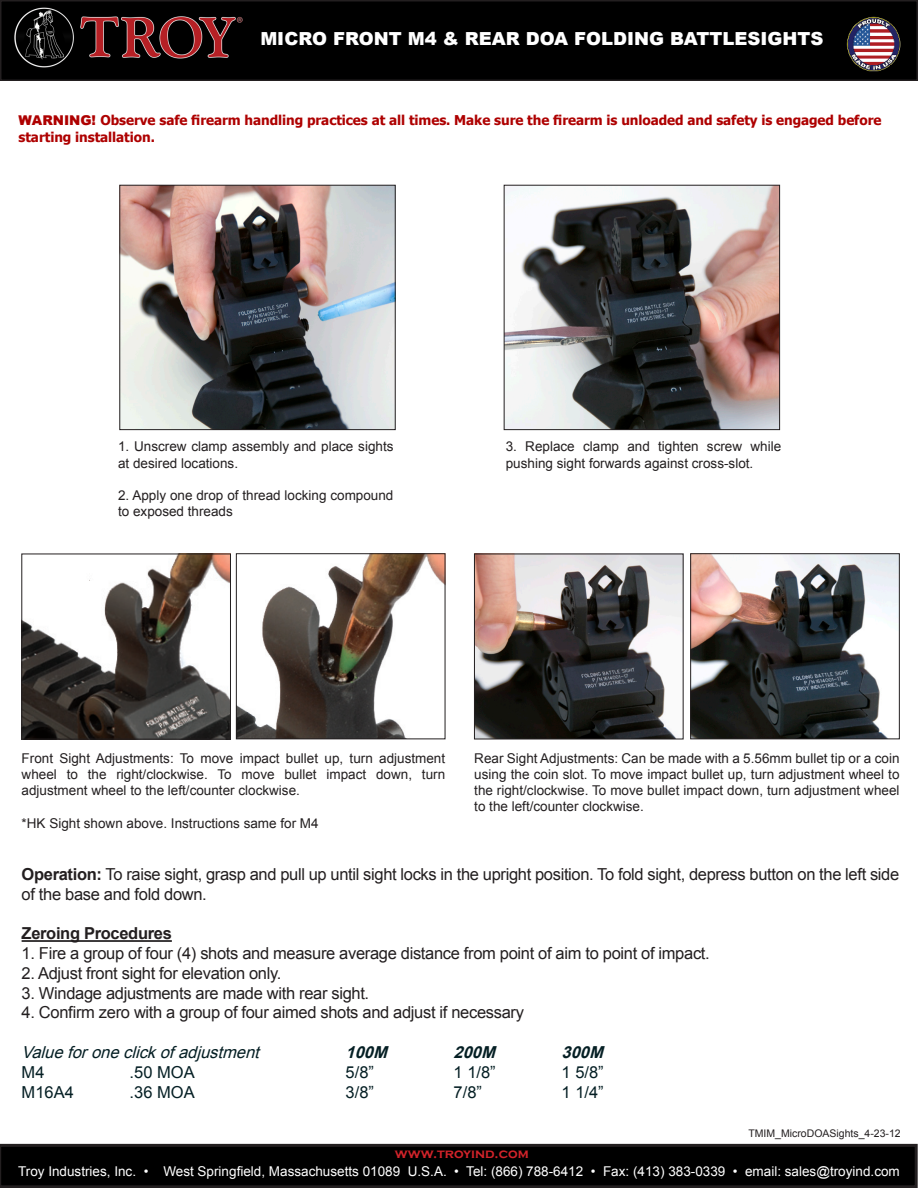
<style>
.page{position:relative;width:918px;height:1188px;background:#fff}
.page>*{position:absolute;margin:0;border:0;box-sizing:border-box;transform-origin:0 0}
.t1{font:900 18px "Arial";color:#fff}
.t2{font:16.5px/19.8px "Arial";letter-spacing:-.02em;color:#231f20}
.t3{font:16.5px "Arial";color:#051f24}
.t4{font:italic 16.5px "Arial";color:#051f24}
.t5{font:700 16.5px "Arial";letter-spacing:-.02em;color:#231f20}
.t6{font:italic 700 16.5px "Arial";color:#051f24}
.t7{font:13.5px/16.2px "Arial";color:#231f20}
.t8{font:700 13.5px/16.2px "Tahoma";letter-spacing:-.005em;color:#ae0000}
.t9{font:13.5px "Arial";color:#fff}
.t10{font:700 13.5px "Copperplate Gothic";color:#d1232a}
.t11{font:10.5px "Arial";color:#231f20}
.s1{font-family:"Arial";font-weight:900}
.s2{font-weight:700}
</style>
<div class="page">
<div style="left:1px;top:1px;width:916px;height:79px;background:#000"></div>
<div style="left:0;top:0;width:918px;height:81px;border:2px solid #231f20"></div>
<img style="left:476px;top:556px;width:205px;height:181px">
<div style="left:474px;top:554px;width:209px;height:185px;border:1px solid #231f20"></div>
<img style="left:122px;top:187px;width:271px;height:241px">
<div style="left:120px;top:185px;width:275px;height:245px;border:1px solid #231f20"></div>
<img style="left:24px;top:556px;width:205px;height:181px">
<div style="left:22px;top:554px;width:209px;height:185px;border:1px solid #231f20"></div>
<img style="left:238px;top:556px;width:205px;height:181px">
<div style="left:236px;top:554px;width:209px;height:185px;border:1px solid #231f20"></div>
<img style="left:506px;top:187px;width:272px;height:241px">
<div style="left:504px;top:185px;width:276px;height:245px;border:1px solid #231f20"></div>
<img style="left:692px;top:556px;width:206px;height:181px">
<div style="left:690px;top:554px;width:210px;height:185px;border:1px solid #231f20"></div>
<svg style="left:0;top:1144px;width:918px;height:44px;background:#040404"></svg>
<img style="left:846px;top:16px;width:55px;height:56px">
<img style="left:1px;top:5px;width:242px;height:64px">
<hr style="left:22px;top:940px;width:150px;height:2px;background:#231f20">
<p class="t1" style="left:260px;top:26px;width:565px">MICRO FRONT M4 &amp; REAR DOA FOLDING BATTLESIGHTS</p>
<p class="t8" style="left:19px;top:112px;width:864px"><span class="s1">WARNING!</span> Observe safe firearm handling practices at all times. Make sure the firearm is unloaded and safety is engaged before starting installation.</p>
<p class="t7" style="left:118px;top:439px;width:277px">1. Unscrew clamp assembly and place sights at desired locations.</p>
<p class="t7" style="left:118px;top:487px;width:277px">2. Apply one drop of thread locking compound to exposed threads</p>
<p class="t7" style="left:506px;top:439px;width:277px">3. Replace clamp and tighten screw while pushing sight forwards against cross-slot.</p>
<p class="t7" style="left:22px;top:750px;width:425px;text-align:justify">Front Sight Adjustments: To move impact bullet up, turn adjustment wheel to the right/clockwise. To move bullet impact down, turn adjustment wheel to the left/counter clockwise.</p>
<p class="t7" style="left:22px;top:815px;width:299px">*HK Sight shown above. Instructions same for M4</p>
<p class="t7" style="left:474px;top:750px;width:427px;text-align:justify">Rear Sight Adjustments: Can be made with a 5.56mm bullet tip or a coin using the coin slot. To move impact bullet up, turn adjustment wheel to the right/clockwise. To move bullet impact down, turn adjustment wheel to the left/counter clockwise.</p>
<p class="t2" style="left:22px;top:864px;width:879px"><span class="s2">Operation:</span> To raise sight, grasp and pull up until sight locks in the upright position. To fold sight, depress button on the left side of the base and fold down.</p>
<p class="t5" style="left:22px;top:923px;width:152px">Zeroing Procedures</p>
<p class="t2" style="left:22px;top:944px;width:690px">1. Fire a group of four (4) shots and measure average distance from point of aim to point of impact.</p>
<p class="t2" style="left:22px;top:963px;width:261px">2. Adjust front sight for elevation only.</p>
<p class="t2" style="left:22px;top:983px;width:349px">3. Windage adjustments are made with rear sight.</p>
<p class="t2" style="left:22px;top:1003px;width:504px">4. Confirm zero with a group of four aimed shots and adjust if necessary</p>
<p class="t4" style="left:22px;top:1041px;width:245px">Valueforoneclickofadjustment</p>
<p class="t6" style="left:346px;top:1041px;width:49px">100M</p>
<p class="t6" style="left:454px;top:1041px;width:49px">200M</p>
<p class="t6" style="left:562px;top:1041px;width:49px">300M</p>
<p class="t3" style="left:22px;top:1061px;width:24px">M4</p>
<p class="t3" style="left:130px;top:1061px;width:67px">.50 MOA</p>
<p class="t3" style="left:346px;top:1061px;width:30px">5/8”</p>
<p class="t3" style="left:454px;top:1061px;width:44px">1 1/8”</p>
<p class="t3" style="left:562px;top:1061px;width:44px">1 5/8”</p>
<p class="t3" style="left:22px;top:1081px;width:54px">M16A4</p>
<p class="t3" style="left:130px;top:1081px;width:67px">.36 MOA</p>
<p class="t3" style="left:346px;top:1081px;width:30px">3/8”</p>
<p class="t3" style="left:454px;top:1081px;width:30px">7/8”</p>
<p class="t3" style="left:562px;top:1081px;width:44px">1 1/4”</p>
<p class="t11" style="left:748px;top:1126px;width:154px">TMIM_MicroDOASights_4-23-12</p>
<p class="t10" style="left:395px;top:1146px;width:135px">www.troyind.com</p>
<p class="t9" style="left:18px;top:1162px;width:883px">Troy Industries, Inc. • West Springfield, Massachusetts 01089 U.S.A. • Tel: (866) 788-6412 • Fax: (413) 383-0339 • email: sales@troyind.com</p>
</div>
